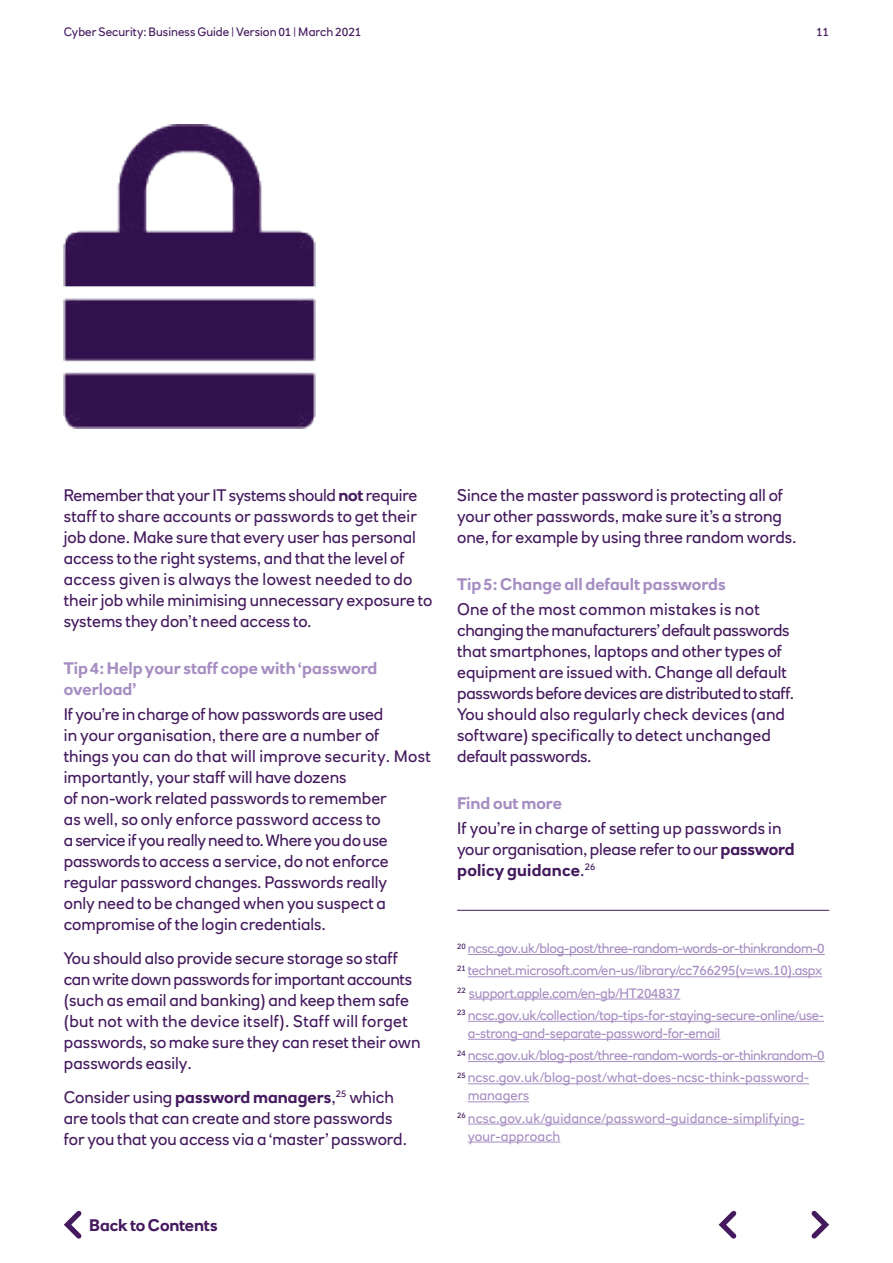
<style>
.page{position:relative;width:893px;height:1263px;background:#fff}
.page>*{position:absolute;margin:0;border:0;box-sizing:border-box;transform-origin:0 0}
.t1{font:16.5px/21px "RN House Sans";color:#44195e}
.t2{font:700 16.5px/21px "RN House Sans";color:#a68dc2}
.t3{font:700 16.5px "RN House Sans";letter-spacing:-.01em;color:#44195e}
.t4{font:13.5px/22.2px "RN House Sans";letter-spacing:-.02em;color:#a68dc2}
.t5{font:13.5px/22.2px "RN House Sans";letter-spacing:.01em;color:#a68dc2}
.t6{font:12px "RN House Sans";color:#44195e}
.s1{font-weight:700}
</style>
<div class="page">
<hr style="left:457px;top:910px;width:372px;height:1px;background:#44195e">
<hr style="left:468px;top:954px;width:357px;height:1px;background:#a68dc2">
<hr style="left:468px;top:976px;width:354px;height:1px;background:#a68dc2">
<hr style="left:469px;top:999px;width:211px;height:1px;background:#a68dc2">
<hr style="left:468px;top:1021px;width:356px;height:1px;background:#a68dc2">
<hr style="left:468px;top:1039px;width:252px;height:1px;background:#a68dc2">
<hr style="left:468px;top:1061px;width:357px;height:1px;background:#a68dc2">
<hr style="left:468px;top:1083px;width:341px;height:1px;background:#a68dc2">
<hr style="left:468px;top:1101px;width:61px;height:1px;background:#a68dc2">
<hr style="left:468px;top:1124px;width:337px;height:1px;background:#a68dc2">
<hr style="left:468px;top:1142px;width:92px;height:1px;background:#a68dc2">
<svg style="left:811px;top:1210px;width:18px;height:29px"></svg>
<svg style="left:718px;top:1210px;width:19px;height:29px"></svg>
<svg style="left:63px;top:1210px;width:19px;height:29px"></svg>
<img style="left:64px;top:125px;width:251px;height:303px">
<p class="t6" style="left:64px;top:25px;width:299px">Cyber Security: Business Guide | Version 01 | March 2021</p>
<p class="t6" style="left:816px;top:25px;width:14px">11</p>
<p class="t1" style="left:64px;top:485px;width:370px">Remember that your IT systems should <span class="s1">not</span> require staff to share accounts or passwords to get their job done. Make sure that every user has personal access to the right systems, and that the level of access given is always the lowest needed to do their job while minimising unnecessary exposure to systems they don’t need access to.</p>
<p class="t2" style="left:64px;top:657px;width:315px">Tip 4: Help your staff cope with ‘password overload’</p>
<p class="t1" style="left:64px;top:704px;width:369px">If you’re in charge of how passwords are used<br>in your organisation, there are a number of<br>things you can do that will improve security. Most importantly, your staff will have dozens<br>of non-work related passwords to remember<br>as well, so only enforce password access to<br>a service if you really need to. Where you do use passwords to access a service, do not enforce regular password changes. Passwords really<br>only need to be changed when you suspect a compromise of the login credentials.</p>
<p class="t1" style="left:64px;top:947px;width:358px">You should also provide secure storage so staff can write down passwords for important accounts (such as email and banking) and keep them safe (but not with the device itself). Staff will forget passwords, so make sure they can reset their own passwords easily.</p>
<p class="t1" style="left:64px;top:1086px;width:345px">Consider using <span class="s1">password managers</span>,<sup>25</sup> which are tools that can create and store passwords for you that you access via a ‘master’ password.</p>
<p class="t1" style="left:457px;top:485px;width:341px">Since the master password is protecting all of your other passwords, make sure it’s a strong one, for example by using three random words.</p>
<p class="t2" style="left:457px;top:573px;width:270px">Tip 5: Change all default passwords</p>
<p class="t1" style="left:457px;top:599px;width:339px">One of the most common mistakes is not changing the manufacturers’ default passwords that smartphones, laptops and other types of equipment are issued with. Change all default passwords before devices are distributed to staff.<br>You should also regularly check devices (and software) specifically to detect unchanged default passwords.</p>
<p class="t2" style="left:457px;top:792px;width:106px">Find out more</p>
<p class="t1" style="left:457px;top:817px;width:339px">If you’re in charge of setting up passwords in your organisation, please refer to our <span class="s1">password policy guidance</span>.<sup>26</sup></p>
<p class="t4" style="left:457px;top:937px;width:369px"><sup>20</sup> ncsc.gov.uk/blog-post/three-random-words-or-thinkrandom-0<br><sup>21</sup> technet.microsoft.com/en-us/library/cc766295(v=ws.10).aspx <sup>22</sup> support.apple.com/en-gb/HT204837<br><sup>23</sup> ncsc.gov.uk/collection/top-tips-for-staying-secure-online/use-</p>
<p class="t4" style="left:457px;top:1022px;width:369px;text-indent:11px">a-strong-and-separate-password-for-email<br><sup>24</sup> ncsc.gov.uk/blog-post/three-random-words-or-thinkrandom-0<br><sup>25</sup> ncsc.gov.uk/blog-post/what-does-ncsc-think-password-</p>
<p class="t5" style="left:457px;top:1084px;width:349px;text-indent:11px">managers<br><sup>26</sup> ncsc.gov.uk/guidance/password-guidance-simplifying-</p>
<p class="t5" style="left:468px;top:1125px;width:94px">your-approach</p>
<p class="t3" style="left:89px;top:1215px;width:130px">Back to Contents</p>
</div>
